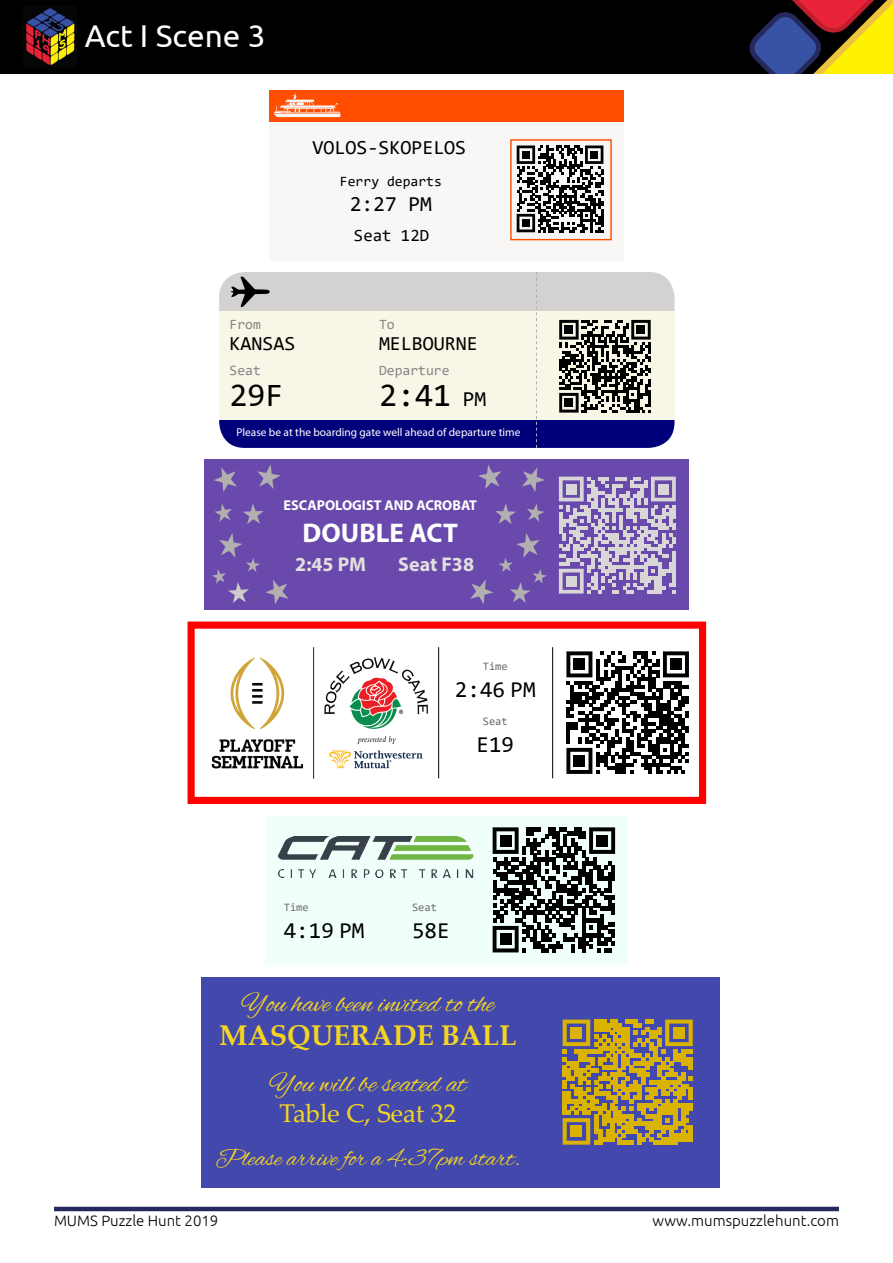
<style>
.page{position:relative;width:893px;height:1263px;background:#fff}
.page>*{position:absolute;margin:0;border:0;box-sizing:border-box;transform-origin:0 0}
.t1{font:32.85px "Consolas";color:#000}
.t2{font:31.5px "Ubuntu";color:#fff}
.t3{font:28.5px "Alex Brush";color:#f6d520}
.t4{font:700 28.5px "Palatino Linotype";color:#f6d520}
.t5{font:700 27px "Myriad Pro";color:#fff}
.t6{font:25.65px "Alex Brush";color:#f6d520}
.t7{font:25.65px "Palatino Linotype";color:#f6d520}
.t8{font:22.8px "Consolas";color:#000}
.t9{font:21.3px "Consolas";color:#000}
.t10{font:19.95px "Consolas";color:#000}
.t11{font:700 19.95px "Myriad Pro";color:#e2dfdf}
.t12{font:17.1px "Consolas";color:#000}
.t13{font:300 15px "Ubuntu";color:#000}
.t14{font:700 14.25px "Myriad Pro";color:#fff}
.t15{font:14.25px "Consolas";color:#878586}
.t16{font:14.25px "Consolas";color:#000}
.t17{font:11.4px "Myriad Pro";color:#fff}
.t18{font:11.4px "Consolas";color:#6e6d6d}
.s1{font-size:21.3px}
</style>
<div class="page">
<div style="left:204px;top:460px;width:485px;height:150px;background:#6a49ac"></div>
<svg style="left:214px;top:467px;width:23px;height:25px"></svg>
<svg style="left:214px;top:504px;width:18px;height:18px"></svg>
<svg style="left:243px;top:504px;width:21px;height:20px"></svg>
<svg style="left:212px;top:533px;width:77px;height:71px"></svg>
<svg style="left:257px;top:465px;width:24px;height:24px"></svg>
<svg style="left:522px;top:467px;width:23px;height:25px"></svg>
<svg style="left:527px;top:504px;width:17px;height:18px"></svg>
<svg style="left:499px;top:533px;width:48px;height:70px"></svg>
<svg style="left:495px;top:504px;width:21px;height:20px"></svg>
<svg style="left:470px;top:580px;width:23px;height:24px"></svg>
<svg style="left:478px;top:465px;width:23px;height:24px"></svg>
<svg style="left:559px;top:477px;width:117px;height:117px"></svg>
<div style="left:566px;top:484px;width:11px;height:10px;background:#d9d6d7"></div>
<div style="left:658px;top:484px;width:11px;height:10px;background:#d9d6d7"></div>
<div style="left:566px;top:576px;width:11px;height:10px;background:#d9d6d7"></div>
<div style="left:0;top:0;width:893px;height:73px;background:#000"></div>
<svg style="left:749px;top:0;width:144px;height:73px"></svg>
<img style="left:26px;top:8px;width:49px;height:57px">
<hr style="left:54px;top:1207px;width:785px;height:4px;background:#26295c">
<div style="left:219px;top:272px;width:455px;height:151px;background:#f8f6e6;border-radius:26px"></div>
<div style="left:219px;top:272px;width:455px;height:39px;background:#d4d1d1"></div>
<div style="left:219px;top:321px;width:455px;height:127px;background:#f8f6e6;border-radius:26px"></div>
<div style="left:219px;top:421px;width:455px;height:27px;background:#00007a"></div>
<svg style="left:231px;top:277px;width:39px;height:30px"></svg>
<svg style="left:536px;top:272px;width:1px;height:176px"></svg>
<img style="left:211px;top:647px;width:229px;height:132px">
<div style="left:188px;top:621px;width:518px;height:183px;border:7px solid #f00"></div>
<hr style="left:438px;top:647px;width:1px;height:131px;background:#000">
<hr style="left:552px;top:647px;width:1px;height:131px;background:#000">
<div style="left:270px;top:90px;width:354px;height:170px;background:#f9f6f6"></div>
<div style="left:270px;top:90px;width:354px;height:32px;background:#ff4e00"></div>
<svg style="left:274px;top:93px;width:67px;height:24px"></svg>
<div style="left:266px;top:815px;width:362px;height:149px;background:#f0fffa"></div>
<img style="left:278px;top:836px;width:196px;height:41px">
<div style="left:201px;top:977px;width:518px;height:210px;background:#4349ac"></div>
<div style="left:510px;top:139px;width:102px;height:101px;border:1px solid #ff4e00"></div>
<svg style="left:563px;top:1019px;width:130px;height:126px"></svg>
<div style="left:570px;top:1027px;width:12px;height:11px;background:#dab200"></div>
<div style="left:673px;top:1027px;width:12px;height:11px;background:#dab200"></div>
<div style="left:570px;top:1126px;width:12px;height:11px;background:#dab200"></div>
<svg style="left:517px;top:145px;width:87px;height:87px"></svg>
<div style="left:522px;top:151px;width:8px;height:8px;background:#000"></div>
<div style="left:590px;top:151px;width:8px;height:8px;background:#000"></div>
<div style="left:522px;top:219px;width:8px;height:8px;background:#000"></div>
<svg style="left:559px;top:320px;width:92px;height:93px"></svg>
<div style="left:565px;top:325px;width:8px;height:9px;background:#000"></div>
<div style="left:637px;top:325px;width:8px;height:9px;background:#000"></div>
<div style="left:565px;top:398px;width:8px;height:9px;background:#000"></div>
<svg style="left:566px;top:651px;width:123px;height:123px"></svg>
<div style="left:574px;top:659px;width:11px;height:11px;background:#000"></div>
<div style="left:670px;top:659px;width:11px;height:11px;background:#000"></div>
<div style="left:574px;top:755px;width:11px;height:11px;background:#000"></div>
<svg style="left:493px;top:827px;width:122px;height:126px"></svg>
<div style="left:500px;top:835px;width:11px;height:11px;background:#000"></div>
<div style="left:597px;top:835px;width:11px;height:11px;background:#000"></div>
<div style="left:500px;top:933px;width:11px;height:12px;background:#000"></div>
<p class="t2" style="left:85px;top:17px;width:182px">Act I Scene 3</p>
<p class="t10" style="left:313px;top:134px;width:155px">VOLOS-SKOPELOS</p>
<p class="t16" style="left:340px;top:171px;width:103px">Ferry departs</p>
<p class="t9" style="left:350px;top:190px;width:84px">2:27 PM</p>
<p class="t12" style="left:354px;top:224px;width:77px">Seat 12D</p>
<p class="t15" style="left:230px;top:314px;width:33px">From</p>
<p class="t15" style="left:379px;top:314px;width:17px">To</p>
<p class="t10" style="left:230px;top:330px;width:67px">KANSAS</p>
<p class="t10" style="left:379px;top:330px;width:100px">MELBOURNE</p>
<p class="t15" style="left:230px;top:360px;width:33px">Seat</p>
<p class="t15" style="left:379px;top:360px;width:72px">Departure</p>
<p class="t1" style="left:230px;top:372px;width:56px">29F</p>
<p class="t1" style="left:379px;top:372px;width:109px">2:41 <span class="s1">PM</span></p>
<p class="t17" style="left:236px;top:425px;width:285px">Please be at the boarding gate well ahead of departure time</p>
<p class="t14" style="left:283px;top:496px;width:195px">ESCAPOLOGIST AND ACROBAT</p>
<p class="t5" style="left:303px;top:516px;width:157px">DOUBLE ACT</p>
<p class="t11" style="left:295px;top:551px;width:72px">2:45 PM</p>
<p class="t11" style="left:398px;top:551px;width:77px">Seat F38</p>
<p class="t18" style="left:483px;top:658px;width:27px">Time</p>
<p class="t8" style="left:455px;top:674px;width:82px">2:46 PM</p>
<p class="t18" style="left:483px;top:713px;width:27px">Seat</p>
<p class="t8" style="left:476px;top:729px;width:39px">E19</p>
<p class="t18" style="left:284px;top:899px;width:27px">Time</p>
<p class="t8" style="left:284px;top:915px;width:82px">4:19 PM</p>
<p class="t18" style="left:412px;top:899px;width:27px">Seat</p>
<p class="t8" style="left:412px;top:915px;width:39px">58E</p>
<p class="t3" style="left:241px;top:987px;width:255px">You have been invited to the</p>
<p class="t4" style="left:219px;top:1015px;width:299px">MASQUERADE BALL</p>
<p class="t3" style="left:269px;top:1067px;width:199px">You will be seated at</p>
<p class="t7" style="left:279px;top:1095px;width:178px">Table C, Seat 32</p>
<p class="t6" style="left:215px;top:1143px;width:306px">Please arrive for a 4:37pm start.</p>
<p class="t13" style="left:54px;top:1211px;width:166px">MUMS Puzzle Hunt 2019</p>
<p class="t13" style="left:652px;top:1211px;width:188px">www.mumspuzzlehunt.com</p>
</div>
